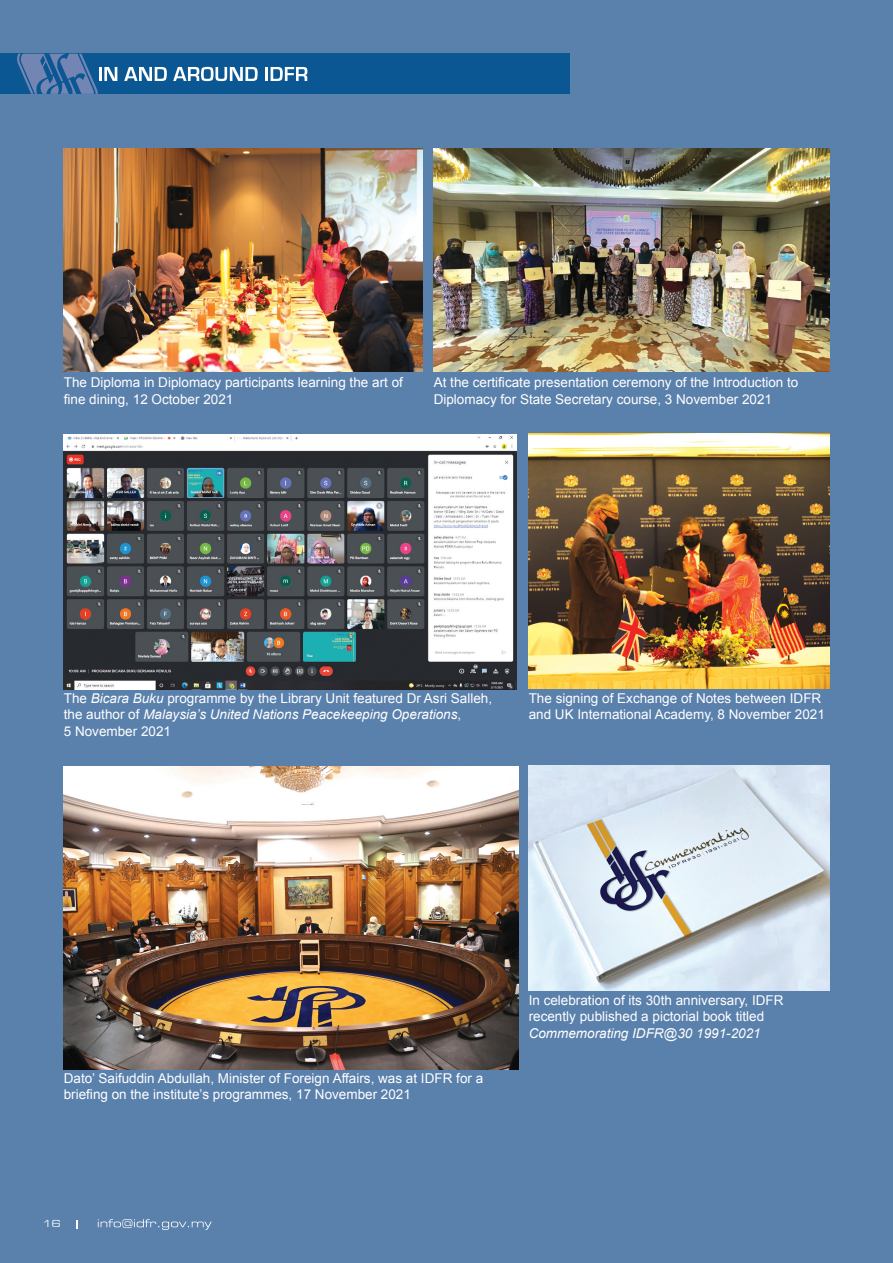
<style>
.page{position:relative;width:893px;height:1263px;background:#5a80ac}
.page>*{position:absolute;margin:0;border:0;box-sizing:border-box;transform-origin:0 0}
.t1{font:13.5px/16.5px "Arial";color:#fff}
.t2{font:italic 13.5px "Arial";color:#fff}
.t3{font:10.5px "Eurostile Extended";color:#fff}
.s1{font-style:italic}
</style>
<div class="page">
<div style="left:0;top:54px;width:569px;height:40px;background:#0b5793"></div>
<svg style="left:17px;top:54px;width:81px;height:40px"></svg>
<hr style="left:99px;top:67px;width:3px;height:14px;background:#fff">
<svg style="left:104px;top:67px;width:13px;height:14px"></svg>
<svg style="left:124px;top:67px;width:43px;height:14px"></svg>
<svg style="left:173px;top:67px;width:85px;height:14px"></svg>
<hr style="left:265px;top:67px;width:3px;height:14px;background:#fff">
<svg style="left:271px;top:67px;width:36px;height:14px"></svg>
<svg style="left:98px;top:1219px;width:114px;height:11px"></svg>
<img style="left:64px;top:434px;width:453px;height:255px">
<img style="left:529px;top:434px;width:300px;height:255px">
<img style="left:64px;top:766px;width:454px;height:303px">
<img style="left:434px;top:149px;width:395px;height:222px">
<img style="left:64px;top:149px;width:358px;height:223px">
<img style="left:529px;top:765px;width:300px;height:226px">
<p class="t1" style="left:64px;top:374px;width:341px">The Diploma in Diplomacy participants learning the art of fine dining, 12 October 2021</p>
<p class="t1" style="left:434px;top:374px;width:366px">At the certificate presentation ceremony of the Introduction to<br>Diplomacy for State Secretary course, 3 November 2021</p>
<p class="t1" style="left:64px;top:690px;width:430px">The <span class="s1">Bicara Buku</span> programme by the Library Unit featured Dr Asri Salleh, the author of <span class="s1">Malaysia’s United Nations Peacekeeping Operations</span>,<br>5 November 2021</p>
<p class="t1" style="left:529px;top:690px;width:298px">The signing of Exchange of Notes between IDFR and UK International Academy, 8 November 2021</p>
<p class="t1" style="left:64px;top:1070px;width:421px">Dato’ Saifuddin Abdullah, Minister of Foreign Affairs, was at IDFR for a briefing on the institute’s programmes, 17 November 2021</p>
<p class="t1" style="left:529px;top:992px;width:256px">In celebration of its 30th anniversary, IDFR recently published a pictorial book titled</p>
<p class="t2" style="left:529px;top:1024px;width:234px">Commemorating IDFR@30 1991-2021</p>
<p class="t3" style="left:43px;top:1218px;width:19px">16</p>
</div>
